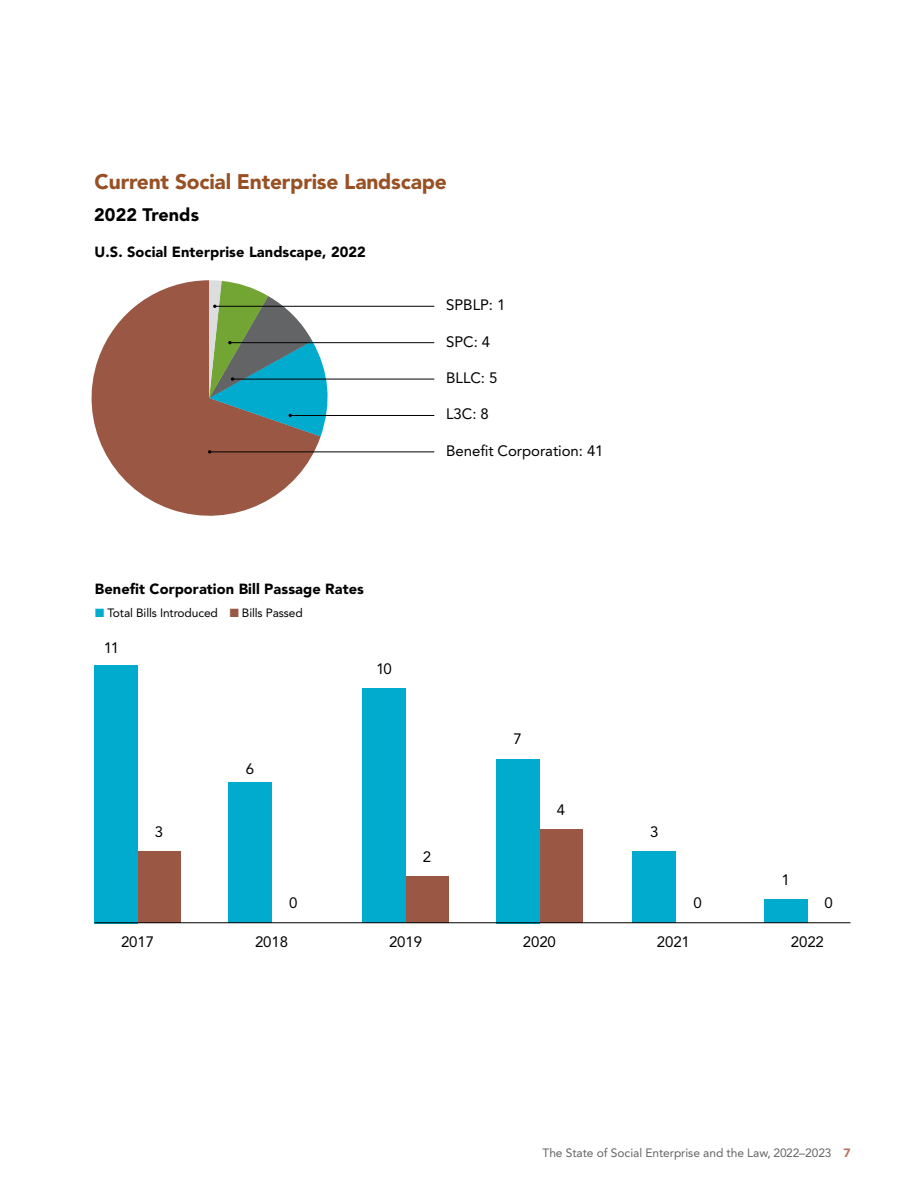
<style>
.page{position:relative;width:918px;height:1188px;background:#fff}
.page>*{position:absolute;margin:0;border:0;box-sizing:border-box;transform-origin:0 0}
.H2-Title_Head{font:900 21px "Avenir LT Std";letter-spacing:-.01em;color:#985025}
.H4_Bold_Head{font:900 18px "Avenir LT Std";letter-spacing:.005em;color:#000}
.t1{font:15px "Avenir LT Std";letter-spacing:-.005em;color:#000}
.H4_Bold_Head_inText{font:900 14.7px "Avenir LT Std";letter-spacing:.005em;color:#000}
.t2{font:12px "Avenir LT Std";letter-spacing:-.005em;color:#636466}
.H4_Bold_Head_inText-2{font:12px "Avenir LT Std";letter-spacing:-.01em;color:#000}
.s1{color:#00abce}
.s2{color:#995744}
.s3{font-weight:900;color:#b17865}
</style>
<div class="page">
<svg style="left:91px;top:280px;width:230px;height:236px;fill:#995744"></svg>
<hr style="left:215px;top:306px;width:219px;height:1px;background:#000">
<hr style="left:230px;top:342px;width:204px;height:1px;background:#000">
<hr style="left:233px;top:379px;width:201px;height:1px;background:#000">
<hr style="left:290px;top:415px;width:144px;height:1px;background:#000">
<svg style="left:209px;top:280px;width:123px;height:156px"></svg>
<hr style="left:210px;top:452px;width:224px;height:1px;background:#000">
<div style="left:539px;top:830px;width:43px;height:93px;background:#995744"></div>
<div style="left:496px;top:759px;width:43px;height:164px;background:#00abce"></div>
<div style="left:633px;top:851px;width:43px;height:72px;background:#00abce"></div>
<div style="left:764px;top:899px;width:43px;height:24px;background:#00abce"></div>
<div style="left:406px;top:876px;width:43px;height:47px;background:#995744"></div>
<div style="left:363px;top:689px;width:43px;height:234px;background:#00abce"></div>
<div style="left:229px;top:783px;width:43px;height:140px;background:#00abce"></div>
<div style="left:138px;top:851px;width:43px;height:72px;background:#995744"></div>
<div style="left:94px;top:665px;width:44px;height:258px;background:#00abce"></div>
<hr style="left:94px;top:922px;width:756px;height:1px;background:#000">
<p class="H2-Title_Head" style="left:95px;top:169px;width:354px">Current Social Enterprise Landscape</p>
<p class="H4_Bold_Head" style="left:94px;top:203px;width:106px">2022 Trends</p>
<p class="H4_Bold_Head_inText" style="left:95px;top:242px;width:273px">U.S. Social Enterprise Landscape, 2022</p>
<p class="t1" style="left:446px;top:296px;width:61px">SPBLP: 1</p>
<p class="t1" style="left:446px;top:333px;width:46px">SPC: 4</p>
<p class="t1" style="left:446px;top:369px;width:53px">BLLC: 5</p>
<p class="t1" style="left:446px;top:406px;width:44px">L3C: 8</p>
<p class="t1" style="left:446px;top:442px;width:159px">Benefit Corporation: 41</p>
<p class="H4_Bold_Head_inText" style="left:95px;top:580px;width:271px">Benefit Corporation Bill Passage Rates</p>
<p class="H4_Bold_Head_inText-2" style="left:95px;top:605px;width:209px"><span class="s1">■</span> Total Bills Introduced <span class="s2">■</span> Bills Passed</p>
<p class="t1" style="left:104px;top:639px;width:17px">11</p>
<p class="t1" style="left:376px;top:660px;width:17px">10</p>
<p class="t1" style="left:155px;top:823px;width:10px">3</p>
<p class="t1" style="left:246px;top:760px;width:10px">6</p>
<p class="t1" style="left:289px;top:894px;width:10px">0</p>
<p class="t1" style="left:423px;top:848px;width:10px">2</p>
<p class="t1" style="left:514px;top:730px;width:10px">7</p>
<p class="t1" style="left:557px;top:801px;width:10px">4</p>
<p class="t1" style="left:650px;top:823px;width:10px">3</p>
<p class="t1" style="left:781px;top:871px;width:10px">1</p>
<p class="t1" style="left:693px;top:894px;width:10px">0</p>
<p class="t1" style="left:825px;top:894px;width:10px">0</p>
<p class="t1" style="left:121px;top:933px;width:35px">2017</p>
<p class="t1" style="left:255px;top:933px;width:35px">2018</p>
<p class="t1" style="left:389px;top:933px;width:35px">2019</p>
<p class="t1" style="left:523px;top:933px;width:35px">2020</p>
<p class="t1" style="left:657px;top:933px;width:35px">2021</p>
<p class="t1" style="left:791px;top:933px;width:35px">2022</p>
<p class="t2" style="left:543px;top:1145px;width:309px">The State of Social Enterprise and the Law, 2022–2023 <span class="s3">7</span></p>
</div>
